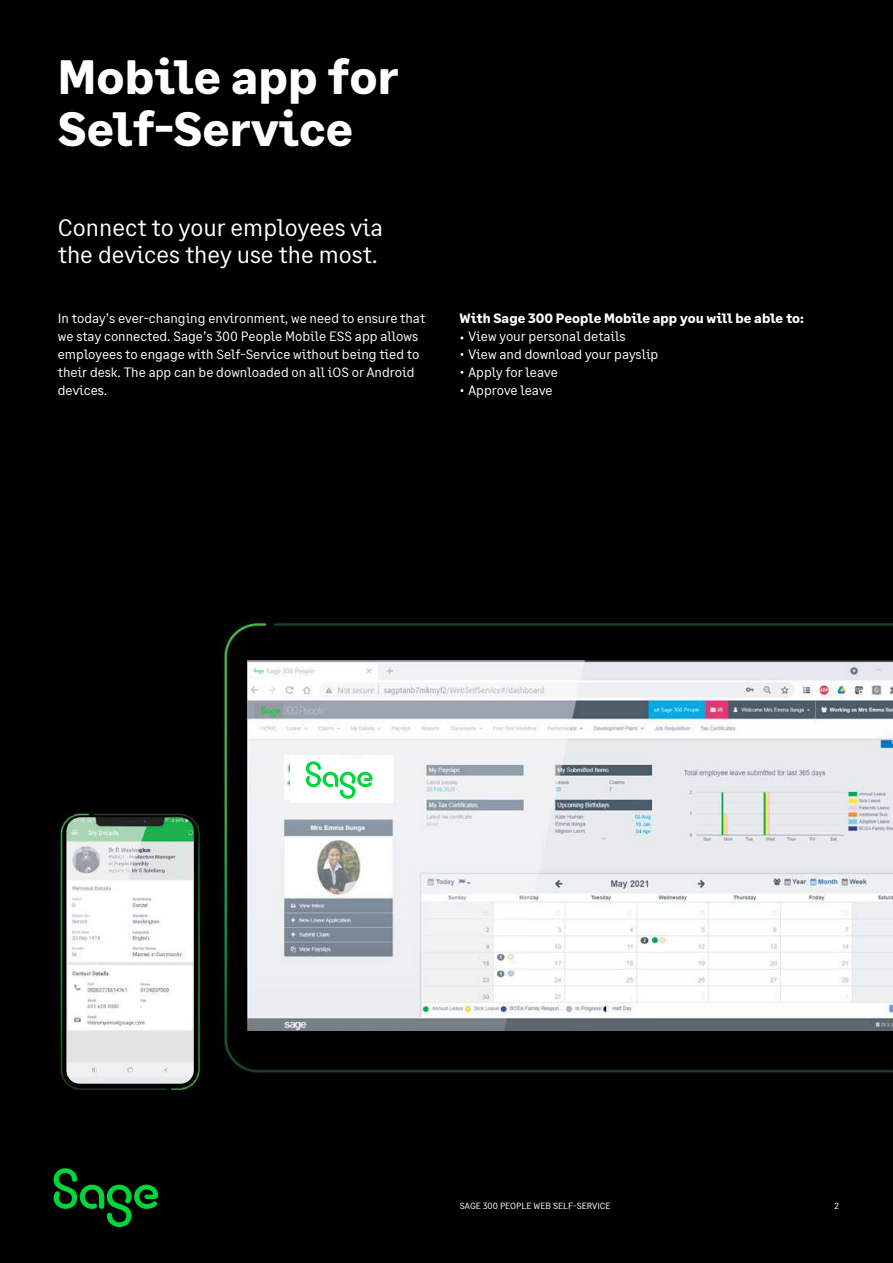
<style>
.page{position:relative;width:893px;height:1263px;background:#fff}
.page>*{position:absolute;margin:0;border:0;box-sizing:border-box;transform-origin:0 0}
.t1{font:700 48px/52.5px "Sage Text";color:#fff}
.t2{font:24px/27px "Sage Text";color:#fff}
.t3{font:13.5px/18px "Sage Text";color:#fff}
.t4{font:700 13.5px "Sage Text";color:#fff}
.t5{font:9px "Sage Text";color:#fff}
</style>
<div class="page">
<div style="left:0;top:0;width:892px;height:1263px;background:#000"></div>
<svg style="left:54px;top:1168px;width:104px;height:59px"></svg>
<img style="left:219px;top:619px;width:673px;height:454px">
<img style="left:247px;top:660px;width:645px;height:371px">
<div style="left:254px;top:703px;width:28px;height:14px;background:#9599a1"></div>
<svg style="left:261px;top:706px;width:19px;height:11px"></svg>
<div style="left:290px;top:759px;width:104px;height:43px;background:#fff"></div>
<svg style="left:306px;top:761px;width:66px;height:38px"></svg>
<div style="left:252px;top:666px;width:11px;height:11px;background:#fff"></div>
<svg style="left:254px;top:669px;width:10px;height:5px"></svg>
<img style="left:56px;top:812px;width:147px;height:279px">
<img style="left:66px;top:817px;width:128px;height:267px">
<h1 class="t1" style="left:58px;top:51px;width:342px">Mobile app for<br>Self-Service</h1>
<h2 class="t2" style="left:58px;top:214px;width:327px">Connect to your employees via the devices they use the most.</h2>
<p class="t3" style="left:58px;top:310px;width:369px">In today’s ever-changing environment, we need to ensure that we stay connected. Sage’s 300 People Mobile ESS app allows employees to engage with Self-Service without being tied to their desk. The app can be downloaded on all iOS or Android devices.</p>
<p class="t4" style="left:459px;top:310px;width:346px">With Sage 300 People Mobile app you will be able to:</p>
<p class="t3" style="left:468px;top:328px;width:191px">View your personal details<br>View and download your payslip<br>Apply for leave<br>Approve leave</p>
<p class="t5" style="left:460px;top:1200px;width:152px">SAGE 300 PEOPLE WEB SELF-SERVICE</p>
<p class="t5" style="left:834px;top:1200px;width:6px">2</p>
</div>
